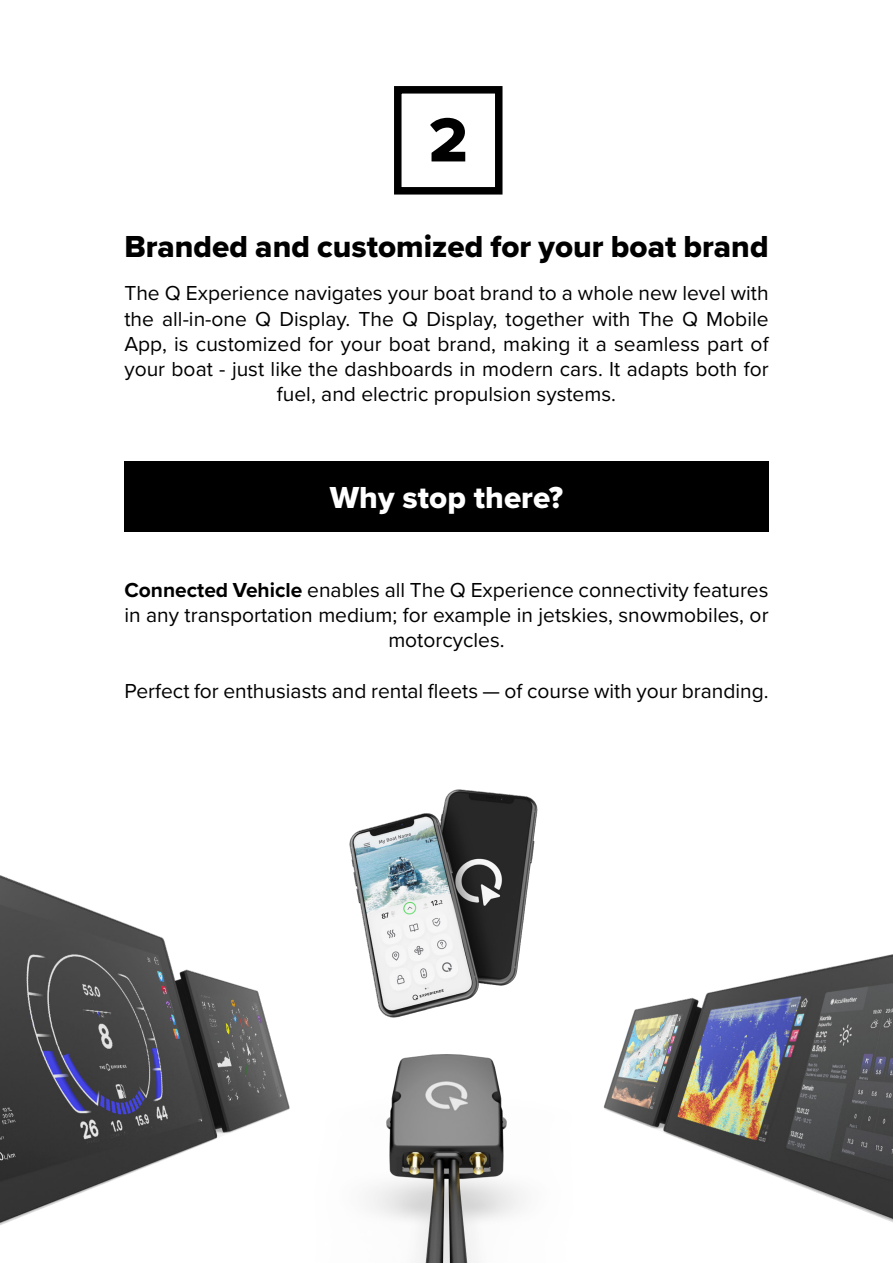
<style>
.page{position:relative;width:893px;height:1263px;background:#fff}
.page>*{position:absolute;margin:0;border:0;box-sizing:border-box;transform-origin:0 0}
.t1{font:64.5px "Proxima Nova Extrabld";color:#000}
.t2{font:31.5px "Proxima Nova Extrabld";color:#000}
.t3{font:31.5px "Proxima Nova Extrabld";color:#fff}
.t4{font:21px/25.2px "Proxima Nova";color:#000;text-align:center}
.s1{font-weight:700}
</style>
<div class="page">
<div style="left:394px;top:86px;width:108px;height:109px;border:8px solid #000"></div>
<div style="left:124px;top:461px;width:645px;height:71px;background:#000"></div>
<img style="left:0;top:875px;width:893px;height:388px">
<img style="left:257px;top:789px;width:370px;height:245px">
<p class="t1" style="left:429px;top:92px;width:41px">2</p>
<p class="t2" style="left:124px;top:223px;width:646px">Branded and customized for your boat brand</p>
<p class="t4" style="left:124px;top:280px;width:646px">The Q Experience navigates your boat brand to a whole new level with the all-in-one Q Display. The Q Display, together with The Q Mobile App, is customized for your boat brand, making it a seamless part of your boat - just like the dashboards in modern cars. It adapts both for fuel, and electric propulsion systems.</p>
<p class="t3" style="left:330px;top:473px;width:235px">Why stop there?</p>
<p class="t4" style="left:124px;top:576px;width:646px"><span class="s1">Connected Vehicle</span> enables all The Q Experience connectivity features in any transportation medium; for example in jetskies, snowmobiles, or motorcycles.</p>
<p class="t4" style="left:124px;top:677px;width:646px">Perfect for enthusiasts and rental fleets — of course with your branding.</p>
</div>
